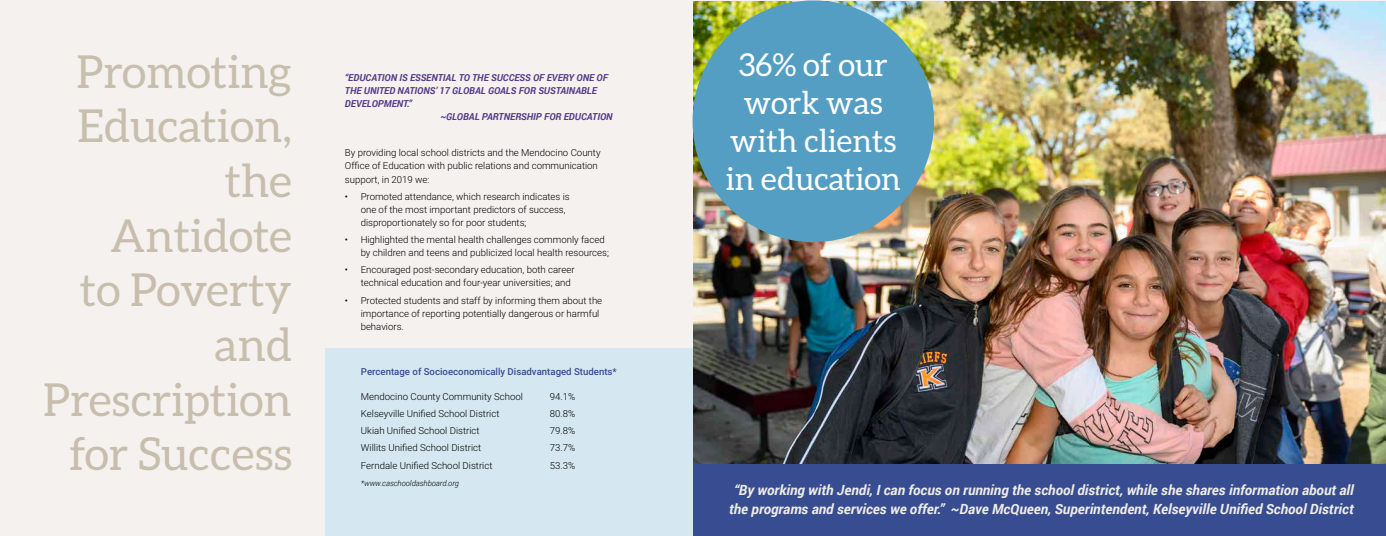
<style>
.page{position:relative;width:1386px;height:536px;background:#fff}
.page>*{position:absolute;margin:0;border:0;box-sizing:border-box;transform-origin:0 0}
.t1{font:45.5px/54.6px "Aleo";color:#c8bead;text-align:right}
.t2{font:31.5px/37.8px "Aleo";color:#fff;text-align:center}
.t3{font:italic 700 14px/19.2px "Roboto";color:#eeece7;text-align:center}
.t4{font:300 9.62px/13.1px "Roboto";color:#000}
.t5{font:italic 700 9.62px "Roboto";color:#593c88}
.t6{font:500 9.62px "Roboto";color:#384d91}
.t7{font:italic 300 7.88px "Roboto";color:#000}
</style>
<div class="page">
<div style="left:0;top:0;width:693px;height:535px;background:#f4f1ee"></div>
<div style="left:694px;top:463px;width:692px;height:73px;background:#384d91"></div>
<div style="left:325px;top:348px;width:368px;height:188px;background:#d5e7f0"></div>
<img style="left:694px;top:1px;width:692px;height:462px">
<div style="left:693px;top:0;width:241px;height:242px;background:#559ec3;border-radius:50%"></div>
<h1 class="t1" style="left:43px;top:44px;width:250px">Promoting<br>Education, the<br>Antidote<br>to Poverty and<br>Prescription for Success</h1>
<p class="t5" style="left:345px;top:70px;width:265px">“EDUCATION IS ESSENTIAL TO THE SUCCESS OF EVERY ONE OF</p>
<p class="t5" style="left:345px;top:84px;width:254px">THE UNITED NATIONS’ 17 GLOBAL GOALS FOR SUSTAINABLE</p>
<p class="t5" style="left:345px;top:97px;width:68px">DEVELOPMENT.”</p>
<p class="t5" style="left:440px;top:110px;width:174px">~GLOBAL PARTNERSHIP FOR EDUCATION</p>
<p class="t4" style="left:345px;top:146px;width:257px">By providing local school districts and the Mendocino County<br>Office of Education with public relations and communication support, in 2019 we:</p>
<p class="t4" style="left:361px;top:189px;width:211px;text-indent:-16px">• Promoted attendance, which research indicates is one of the most important predictors of success, disproportionately so for poor students;</p>
<p class="t4" style="left:361px;top:233px;width:250px;text-indent:-16px">• Highlighted the mental health challenges commonly faced by children and teens and publicized local health resources;</p>
<p class="t4" style="left:361px;top:263px;width:215px;text-indent:-16px">• Encouraged post-secondary education, both career technical education and four-year universities; and</p>
<p class="t4" style="left:361px;top:293px;width:243px;text-indent:-16px">• Protected students and staff by informing them about the importance of reporting potentially dangerous or harmful behaviors.</p>
<p class="t6" style="left:361px;top:365px;width:257px">Percentage of Socioeconomically Disadvantaged Students*</p>
<p class="t4" style="left:361px;top:389px;width:163px">Mendocino County Community School</p>
<p class="t4" style="left:550px;top:389px;width:27px">94.1%</p>
<p class="t4" style="left:361px;top:407px;width:140px">Kelseyville Unified School District</p>
<p class="t4" style="left:550px;top:407px;width:27px">80.8%</p>
<p class="t4" style="left:361px;top:424px;width:120px">Ukiah Unified School District</p>
<p class="t4" style="left:550px;top:424px;width:27px">79.8%</p>
<p class="t4" style="left:361px;top:441px;width:122px">Willits Unified School District</p>
<p class="t4" style="left:550px;top:441px;width:27px">73.7%</p>
<p class="t4" style="left:361px;top:458px;width:133px">Ferndale Unified School District</p>
<p class="t4" style="left:550px;top:458px;width:27px">53.3%</p>
<p class="t7" style="left:361px;top:477px;width:100px">*www.caschooldashboard.org</p>
<h2 class="t2" style="left:726px;top:46px;width:177px">36% of our work was with clients in education</h2>
<h3 class="t3" style="left:729px;top:479px;width:626px">“By working with Jendi, I can focus on running the school district, while she shares information about all the programs and services we offer.” ~Dave McQueen, Superintendent, Kelseyville Unified School District</h3>
</div>
